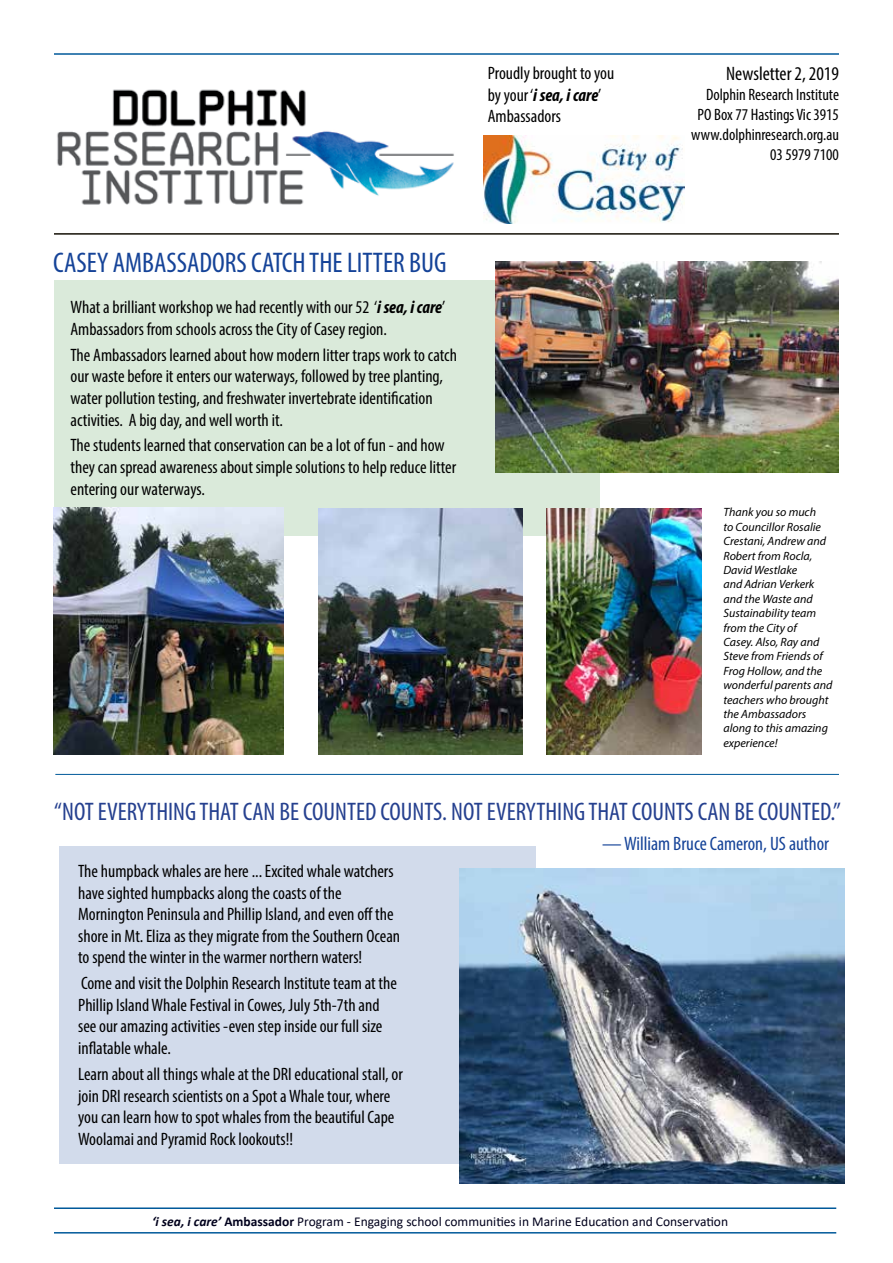
<style>
.page{position:relative;width:893px;height:1263px;background:#fff}
.page>*{position:absolute;margin:0;border:0;box-sizing:border-box;transform-origin:0 0}
.t1{font:condensed 28.5px "Myriad Pro";color:#154398}
.t2{font:condensed 25.5px "Myriad Pro";color:#25408f}
.t3{font:condensed 19.5px "Myriad Pro";color:#154398}
.t4{font:condensed 19.5px "Myriad Pro";color:#000}
.t5{font:condensed 18px/21.6px "Myriad Pro";color:#000}
.t6{font:condensed 16.5px/19.8px "Myriad Pro";color:#000;text-align:right}
.t7{font:13.5px "Calibri";color:#00001c}
.t8{font:italic 12px/14.4px "Myriad Pro";color:#000}
.s1{font-weight:700;font-style:italic}
.s2{font-weight:700}
</style>
<div class="page">
<div style="left:54px;top:281px;width:546px;height:255px;background:#daeada"></div>
<hr style="left:54px;top:53px;width:785px;height:2px;background:#00599a">
<hr style="left:54px;top:233px;width:785px;height:2px;background:#141006">
<hr style="left:54px;top:1232px;width:782px;height:1px;background:#00599a">
<hr style="left:54px;top:1207px;width:782px;height:2px;background:#00599a">
<img style="left:57px;top:89px;width:397px;height:116px">
<img style="left:483px;top:135px;width:201px;height:88px">
<hr style="left:55px;top:774px;width:784px;height:1px;background:#00599a">
<div style="left:59px;top:846px;width:477px;height:318px;background:#d2dbeb"></div>
<img style="left:459px;top:868px;width:385px;height:316px">
<img style="left:495px;top:261px;width:343px;height:211px">
<img style="left:53px;top:508px;width:231px;height:246px">
<img style="left:547px;top:509px;width:155px;height:245px">
<img style="left:318px;top:509px;width:204px;height:245px">
<p class="t5" style="left:488px;top:62px;width:128px">Proudly brought to you by your ‘<span class="s1">i sea, i care</span>’<br>Ambassadors</p>
<h1 class="t1" style="left:53px;top:245px;width:395px">CASEY AMBASSADORS CATCH THE LITTER BUG</h1>
<p class="t5" style="left:70px;top:296px;width:376px">What a brilliant workshop we had recently with our 52 ‘<span class="s1">i sea, i care</span>’<br>Ambassadors from schools across the City of Casey region.</p>
<p class="t5" style="left:70px;top:344px;width:388px">The Ambassadors learned about how modern litter traps work to catch our waste before it enters our waterways, followed by tree planting, water pollution testing, and freshwater invertebrate identification activities. A big day, and well worth it.</p>
<p class="t5" style="left:70px;top:434px;width:387px">The students learned that conservation can be a lot of fun - and how they can spread awareness about simple solutions to help reduce litter entering our waterways.</p>
<p class="t4" style="left:726px;top:62px;width:114px">Newsletter 2, 2019</p>
<p class="t6" style="left:691px;top:85px;width:149px">Dolphin Research Institute<br>PO Box 77 Hastings Vic 3915 www.dolphinresearch.org.au<br>03 5979 7100</p>
<p class="t8" style="left:723px;top:505px;width:111px">Thank you so much<br>to Councillor Rosalie<br>Crestani, Andrew and<br>Robert from Rocla,<br>David Westlake<br>and Adrian Verkerk and the Waste and<br>Sustainability team from the City of<br>Casey. Also, Ray and<br>Steve from Friends of<br>Frog Hollow, and the wonderful parents and teachers who brought the Ambassadors along to this amazing experience!</p>
<h2 class="t2" style="left:54px;top:796px;width:788px">“NOT EVERYTHING THAT CAN BE COUNTED COUNTS. NOT EVERYTHING THAT COUNTS CAN BE COUNTED.”</h2>
<p class="t5" style="left:78px;top:860px;width:324px">The humpback whales are here ... Excited whale watchers have sighted humpbacks along the coasts of the Mornington Peninsula and Phillip Island, and even off the shore in Mt. Eliza as they migrate from the Southern Ocean to spend the winter in the warmer northern waters!</p>
<p class="t5" style="left:78px;top:972px;width:320px">Come and visit the Dolphin Research Institute team at the Phillip Island Whale Festival in Cowes, July 5th-7th and see our amazing activities -even step inside our full size inflatable whale.</p>
<p class="t5" style="left:78px;top:1063px;width:326px">Learn about all things whale at the DRI educational stall, or join DRI research scientists on a Spot a Whale tour, where you can learn how to spot whales from the beautiful Cape Woolamai and Pyramid Rock lookouts!!</p>
<p class="t3" style="left:602px;top:832px;width:228px">— William Bruce Cameron, US author</p>
<p class="t7" style="left:152px;top:1212px;width:577px"><span class="s1">‘i sea, i care’</span> <span class="s2">Ambassador</span> Program - Engaging school communities in Marine Education and Conservation</p>
</div>
